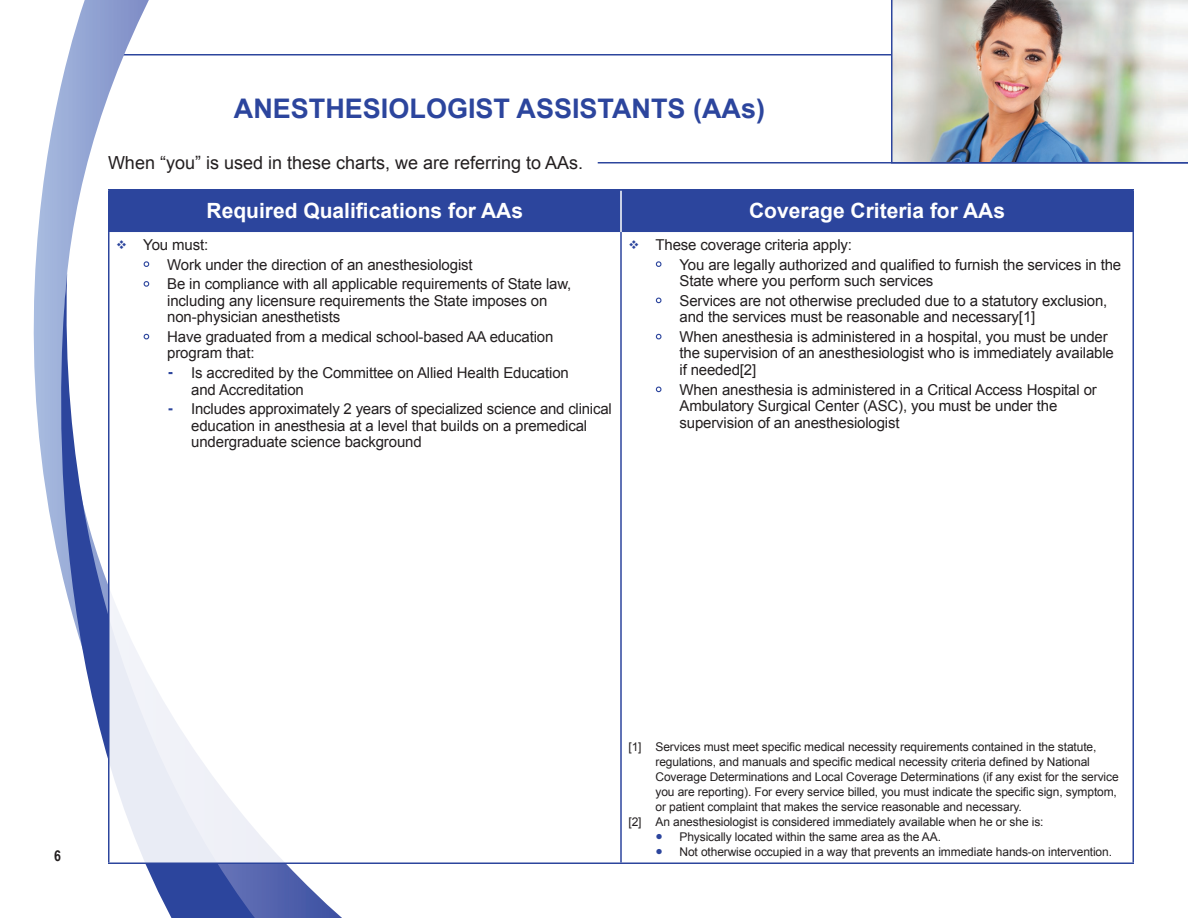
<style>
.page{position:relative;width:1188px;height:918px;background:#fff}
.page>*{position:absolute;margin:0;border:0;box-sizing:border-box;transform-origin:0 0}
.t1{font:700 27px "Arial";color:#2c459d}
.t2{font:700 21px "Arial";color:#fff}
.t3{font:18px "Arial";color:#231f20}
.t4{font:15px/16.5px "Arial";letter-spacing:-.01em;color:#231f20}
.t5{font:700 15px "Arial Narrow";color:#231f20}
.t6{font:12px/15px "Arial";letter-spacing:-.01em;color:#231f20}
.s1{font-family:"Arial Narrow";font-size:12.3px;color:#2c459d}
</style>
<div class="page">
<hr style="left:122px;top:54px;width:1066px;height:2px;background:#2c459d">
<svg style="left:35px;top:0;width:323px;height:918px"></svg>
<svg style="left:33px;top:274px;width:232px;height:644px"></svg>
<div style="left:108px;top:189px;width:1026px;height:675px;background:#fff"></div>
<div style="left:109px;top:190px;width:1024px;height:42px;background:#2c459d"></div>
<hr style="left:620px;top:191px;width:2px;height:41px;background:#fff">
<hr style="left:108px;top:191px;width:2px;height:41px;background:#2c459d">
<hr style="left:108px;top:189px;width:513px;height:1px;background:#2c459d">
<hr style="left:621px;top:189px;width:513px;height:1px;background:#2c459d">
<hr style="left:1132px;top:191px;width:2px;height:41px;background:#2c459d">
<hr style="left:108px;top:232px;width:2px;height:630px;background:#2c459d">
<hr style="left:108px;top:862px;width:513px;height:2px;background:#2c459d">
<hr style="left:620px;top:232px;width:2px;height:630px;background:#2c459d">
<hr style="left:1132px;top:232px;width:2px;height:630px;background:#2c459d">
<hr style="left:621px;top:862px;width:513px;height:2px;background:#2c459d">
<hr style="left:598px;top:162px;width:590px;height:2px;background:#2c459d">
<img style="left:891px;top:0;width:297px;height:164px">
<svg style="left:143px;top:261px;width:7px;height:6px"></svg>
<svg style="left:143px;top:281px;width:7px;height:6px"></svg>
<svg style="left:143px;top:333px;width:7px;height:7px"></svg>
<svg style="left:655px;top:261px;width:7px;height:6px"></svg>
<svg style="left:655px;top:297px;width:7px;height:7px"></svg>
<svg style="left:655px;top:333px;width:7px;height:7px"></svg>
<svg style="left:655px;top:386px;width:7px;height:7px"></svg>
<h2 class="t1" style="left:234px;top:90px;width:533px">ANESTHESIOLOGIST ASSISTANTS (AAs)</h2>
<p class="t3" style="left:108px;top:151px;width:477px">When “you” is used in these charts, we are referring to AAs.</p>
<h3 class="t2" style="left:207px;top:197px;width:318px">Required Qualifications for AAs</h3>
<p class="t4" style="left:143px;top:236px;width:66px">You must:</p>
<p class="t4" style="left:167px;top:256px;width:307px">Work under the direction of an anesthesiologist</p>
<p class="t4" style="left:167px;top:276px;width:406px">Be in compliance with all applicable requirements of State law, including any licensure requirements the State imposes on non-physician anesthetists</p>
<p class="t4" style="left:167px;top:329px;width:388px">Have graduated from a medical school-based AA education program that:</p>
<p class="t4" style="left:191px;top:365px;width:379px">Is accredited by the Committee on Allied Health Education and Accreditation</p>
<p class="t4" style="left:191px;top:401px;width:422px">Includes approximately 2 years of specialized science and clinical education in anesthesia at a level that builds on a premedical undergraduate science background</p>
<h3 class="t2" style="left:749px;top:197px;width:257px">Coverage Criteria for AAs</h3>
<p class="t4" style="left:656px;top:236px;width:198px">These coverage criteria apply:</p>
<p class="t4" style="left:680px;top:256px;width:443px">You are legally authorized and qualified to furnish the services in the<br>State where you perform such services</p>
<p class="t4" style="left:680px;top:292px;width:429px">Services are not otherwise precluded due to a statutory exclusion, and the services must be reasonable and necessary[1]</p>
<p class="t4" style="left:680px;top:329px;width:436px">When anesthesia is administered in a hospital, you must be under the supervision of an anesthesiologist who is immediately available if needed[2]</p>
<p class="t4" style="left:680px;top:381px;width:419px">When anesthesia is administered in a Critical Access Hospital or<br>Ambulatory Surgical Center (ASC), you must be under the supervision of an anesthesiologist</p>
<p class="t5" style="left:54px;top:845px;width:8px">6</p>
<p class="t6" style="left:656px;top:739px;width:465px;text-indent:-27px">[1] Services must meet specific medical necessity requirements contained in the statute, regulations, and manuals and specific medical necessity criteria defined by National Coverage Determinations and Local Coverage Determinations (if any exist for the service you are reporting). For every service billed, you must indicate the specific sign, symptom, or patient complaint that makes the service reasonable and necessary.</p>
<p class="t6" style="left:629px;top:814px;width:417px">[2] An anesthesiologist is considered immediately available when he or she is:</p>
<p class="t6" style="left:656px;top:829px;width:287px"><span class="s1">●</span> Physically located within the same area as the AA.</p>
<p class="t6" style="left:656px;top:844px;width:458px"><span class="s1">●</span> Not otherwise occupied in a way that prevents an immediate hands-on intervention.</p>
</div>
